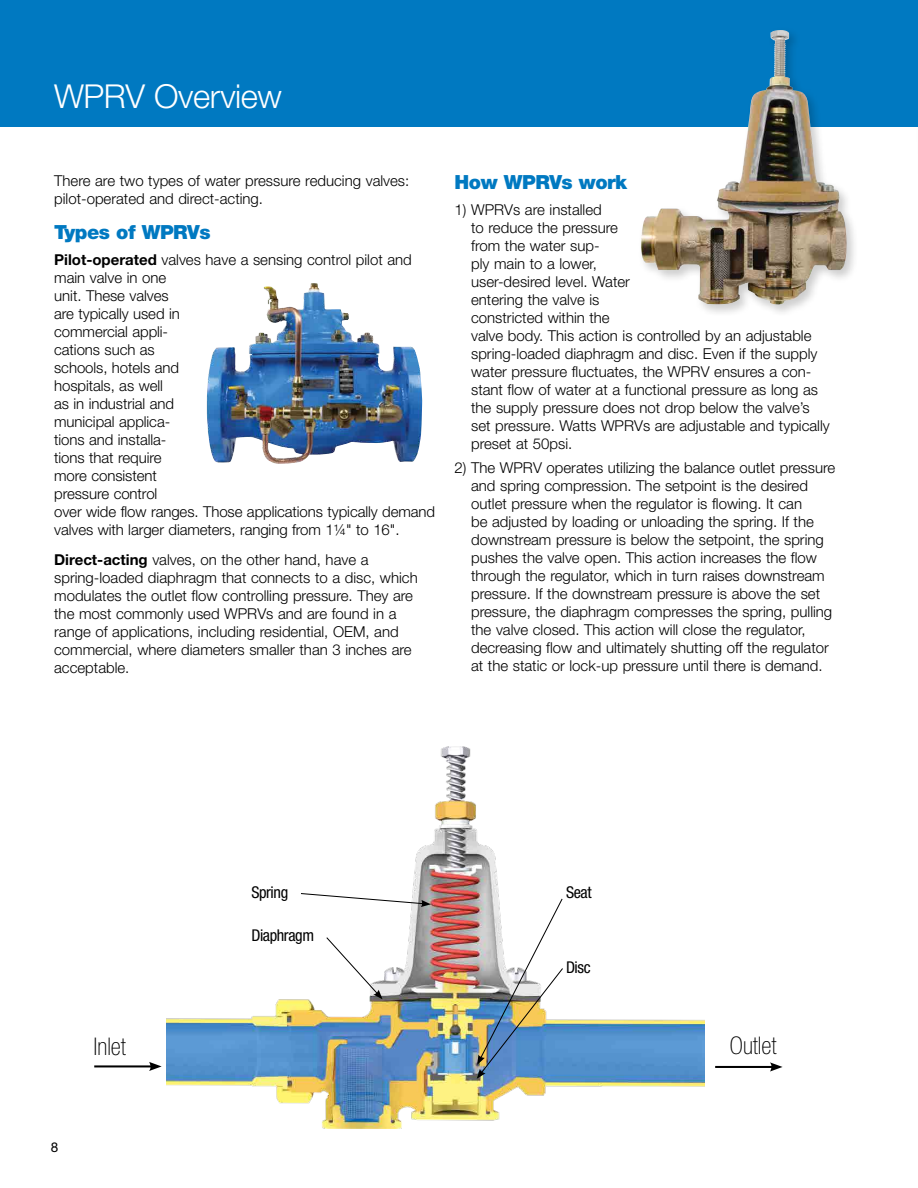
<style>
.page{position:relative;width:918px;height:1188px;background:#fff}
.page>*{position:absolute;margin:0;border:0;box-sizing:border-box;transform-origin:0 0}
.t1{font:300 33px "Helvetica Neue LT Std";letter-spacing:-.015em;color:#fff}
.t2{font:100 condensed 24.45px "Helvetica Neue LT Std";color:#000}
.t3{font:900 19.5px "Helvetica Neue LT Std";letter-spacing:-.025em;color:#0079c1}
.t4{font:condensed 16.2px "Helvetica Neue LT Std";letter-spacing:-.025em;color:#000}
.t5{font:300 15px/18px "Helvetica Neue LT Std";color:#000}
.t6{font:13.5px "Helvetica Neue LT Std";color:#000}
.s1{font-weight:700}
</style>
<div class="page">
<img style="left:166px;top:746px;width:539px;height:382px">
<div style="left:0;top:0;width:918px;height:126px;background:#0079c1"></div>
<div style="left:249px;top:884px;width:78px;height:28px;background:#fff"></div>
<div style="left:249px;top:927px;width:78px;height:29px;background:#fff"></div>
<svg style="left:301px;top:892px;width:130px;height:15px"></svg>
<svg style="left:325px;top:936px;width:58px;height:63px"></svg>
<img style="left:477px;top:898px;width:87px;height:181px">
<hr style="left:94px;top:1065px;width:59px;height:2px;background:#000">
<svg style="left:149px;top:1062px;width:13px;height:9px"></svg>
<hr style="left:715px;top:1066px;width:59px;height:2px;background:#000">
<svg style="left:770px;top:1062px;width:13px;height:10px"></svg>
<div style="left:637px;top:27px;width:223px;height:288px;background:#000;opacity:.2"></div>
<img style="left:640px;top:31px;width:207px;height:274px">
<img style="left:206px;top:283px;width:128px;height:181px">
<h1 class="t1" style="left:54px;top:76px;width:229px">WPRV Overview</h1>
<p class="t5" style="left:54px;top:172px;width:357px">There are two types of water pressure reducing valves: pilot-operated and direct-acting.</p>
<h3 class="t3" style="left:54px;top:220px;width:158px">Types of WPRVs</h3>
<p class="t5" style="left:54px;top:250px;width:382px"><span class="s1">Pilot-operated</span> valves have a sensing control pilot and main valve in one<br>unit. These valves<br>are typically used in<br>commercial appli-<br>cations such as<br>schools, hotels and<br>hospitals, as well<br>as in industrial and<br>municipal applica-<br>tions and installa-<br>tions that require<br>more consistent<br>pressure control<br>over wide flow ranges. Those applications typically demand valves with larger diameters, ranging from 1¼" to 16".</p>
<p class="t5" style="left:54px;top:551px;width:365px"><span class="s1">Direct-acting</span> valves, on the other hand, have a spring-loaded diaphragm that connects to a disc, which modulates the outlet flow controlling pressure. They are the most commonly used WPRVs and are found in a range of applications, including residential, OEM, and commercial, where diameters smaller than 3 inches are acceptable.</p>
<h3 class="t3" style="left:455px;top:171px;width:174px">How WPRVs work</h3>
<p class="t5" style="left:471px;top:201px;width:360px;text-indent:-17px">1) WPRVs are installed<br>to reduce the pressure<br>from the water sup-<br>ply main to a lower,<br>user-desired level. Water<br>entering the valve is<br>constricted within the<br>valve body. This action is controlled by an adjustable spring-loaded diaphragm and disc. Even if the supply water pressure fluctuates, the WPRV ensures a con&shy;stant flow of water at a functional pressure as long as the supply pressure does not drop below the valve’s set pressure. Watts WPRVs are adjustable and typically preset at 50psi.</p>
<p class="t5" style="left:471px;top:458px;width:366px;text-indent:-17px">2) The WPRV operates utilizing the balance outlet pressure and spring compression. The setpoint is the desired outlet pressure when the regulator is flowing. It can<br>be adjusted by loading or unloading the spring. If the downstream pressure is below the setpoint, the spring pushes the valve open. This action increases the flow through the regulator, which in turn raises downstream pressure. If the downstream pressure is above the set pressure, the diaphragm compresses the spring, pulling the valve closed. This action will close the regulator, decreasing flow and ultimately shutting off the regulator at the static or lock-up pressure until there is demand.</p>
<p class="t4" style="left:251px;top:882px;width:38px">Spring</p>
<p class="t4" style="left:251px;top:926px;width:64px">Diaphragm</p>
<p class="t4" style="left:566px;top:882px;width:27px">Seat</p>
<p class="t4" style="left:566px;top:957px;width:26px">Disc</p>
<p class="t6" style="left:51px;top:1139px;width:9px">8</p>
<h2 class="t2" style="left:93px;top:1033px;width:34px">Inlet</h2>
<h2 class="t2" style="left:730px;top:1032px;width:48px">Outlet</h2>
</div>
